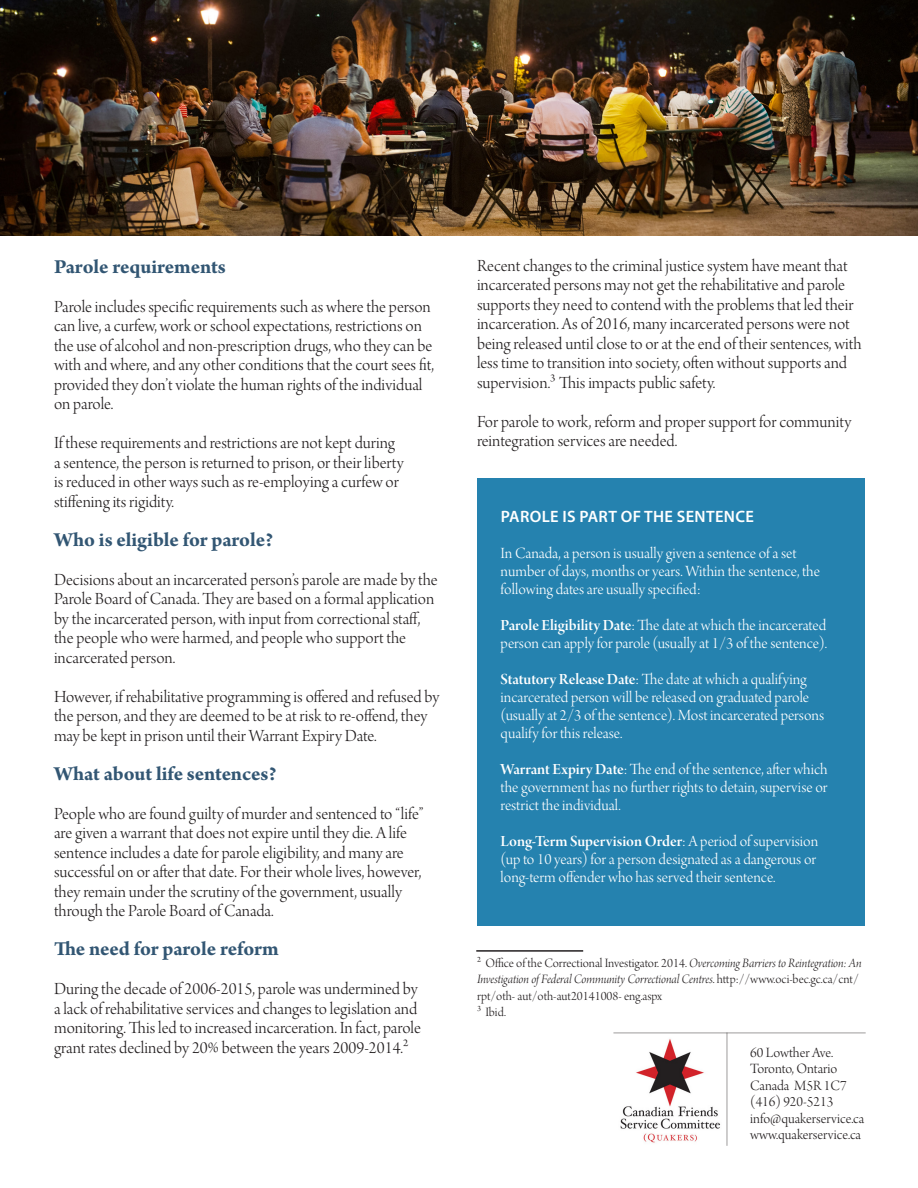
<style>
.page{position:relative;width:918px;height:1188px;background:#fff}
.page>*{position:absolute;margin:0;border:0;box-sizing:border-box;transform-origin:0 0}
.t1{font:700 21px "Arno Pro";letter-spacing:-.005em;color:#325673}
.t2{font:18px/19.5px "Arno Pro Light Display";color:#231f20}
.t3{font:16.5px/18px "Arno Pro Light Display";color:#fff}
.t4{font:600 16.5px "Myriad Pro";letter-spacing:.02em;color:#fff}
.t5{font:15px "Arno Pro Light Display";color:#231f20}
.t6{font:13.5px/16.5px "Arno Pro Light Display";color:#231f20}
.s1{font-family:"Arno Pro Smbd Display"}
.s2{font-family:"Arno Pro Light Italic Display"}
</style>
<div class="page">
<img style="left:0;top:0;width:918px;height:235px">
<hr style="left:613px;top:1033px;width:253px;height:1px;background:#231f20">
<hr style="left:727px;top:1033px;width:1px;height:113px;background:#231f20">
<hr style="left:476px;top:950px;width:107px;height:2px;background:#231f20">
<div style="left:477px;top:478px;width:388px;height:448px;background:#2582af"></div>
<img style="left:620px;top:1039px;width:101px;height:104px">
<p class="t1" style="left:54px;top:254px;width:174px">Parole requirements</p>
<p class="t2" style="left:54px;top:298px;width:382px">Parole includes specific requirements such as where the person can live, a curfew, work or school expectations, restrictions on the use of alcohol and non-prescription drugs, who they can be with and where, and any other conditions that the court sees fit, provided they don’t violate the human rights of the individual on parole.</p>
<p class="t2" style="left:54px;top:434px;width:351px">If these requirements and restrictions are not kept during a sentence, the person is returned to prison, or their liberty is reduced in other ways such as re-employing a curfew or stiffening its rigidity.</p>
<p class="t1" style="left:54px;top:527px;width:221px">Who is eligible for parole?</p>
<p class="t2" style="left:54px;top:571px;width:385px">Decisions about an incarcerated person’s parole are made by the Parole Board of Canada. They are based on a formal application by the incarcerated person, with input from correctional staff, the people who were harmed, and people who support the incarcerated person.</p>
<p class="t2" style="left:54px;top:688px;width:387px">However, if rehabilitative programming is offered and refused by the person, and they are deemed to be at risk to re-offend, they may be kept in prison until their Warrant Expiry Date.</p>
<p class="t1" style="left:54px;top:761px;width:224px">What about life sentences?</p>
<p class="t2" style="left:54px;top:805px;width:371px">People who are found guilty of murder and sentenced to “life” are given a warrant that does not expire until they die. A life sentence includes a date for parole eligibility, and many are successful on or after that date. For their whole lives, however, they remain under the scrutiny of the government, usually through the Parole Board of Canada.</p>
<p class="t1" style="left:54px;top:937px;width:226px">The need for parole reform</p>
<p class="t2" style="left:54px;top:980px;width:368px">During the decade of 2006-2015, parole was undermined by a lack of rehabilitative services and changes to legislation and monitoring. This led to increased incarceration. In fact, parole grant rates declined by 20% between the years 2009-2014.²</p>
<p class="t2" style="left:477px;top:257px;width:386px">Recent changes to the criminal justice system have meant that incarcerated persons may not get the rehabilitative and parole supports they need to contend with the problems that led their incarceration. As of 2016, many incarcerated persons were not being released until close to or at the end of their sentences, with less time to transition into society, often without supports and supervision.³ This impacts public safety.</p>
<p class="t2" style="left:477px;top:413px;width:376px">For parole to work, reform and proper support for community reintegration services are needed.</p>
<p class="t4" style="left:501px;top:506px;width:255px">PAROLE IS PART OF THE SENTENCE</p>
<p class="t3" style="left:501px;top:545px;width:321px">In Canada, a person is usually given a sentence of a set number of days, months or years. Within the sentence, the following dates are usually specified:</p>
<p class="t3" style="left:501px;top:617px;width:328px"><span class="s1">Parole Eligibility Date</span>: The date at which the incarcerated person can apply for parole (usually at 1/3 of the sentence).</p>
<p class="t3" style="left:501px;top:671px;width:325px"><span class="s1">Statutory Release Date</span>: The date at which a qualifying incarcerated person will be released on graduated parole (usually at 2/3 of the sentence). Most incarcerated persons qualify for this release.</p>
<p class="t3" style="left:501px;top:761px;width:329px;text-align:justify"><span class="s1">Warrant Expiry Date</span>: The end of the sentence, after which the government has no further rights to detain, supervise or restrict the individual.</p>
<p class="t3" style="left:501px;top:833px;width:319px"><span class="s1">Long-Term Supervision Order</span>: A period of supervision (up to 10 years) for a person designated as a dangerous or long-term offender who has served their sentence.</p>
<p class="t6" style="left:477px;top:955px;width:386px">² Office of the Correctional Investigator. 2014. <span class="s2">Overcoming Barriers to Reintegration: An<br>Investigation of Federal Community Correctional Centres</span>. http://www.oci-bec.gc.ca/cnt/ rpt/oth- aut/oth-aut20141008- eng.aspx</p>
<p class="t6" style="left:477px;top:1005px;width:30px">³ Ibid.</p>
<p class="t5" style="left:750px;top:1044px;width:84px">60 Lowther Ave.</p>
<p class="t5" style="left:750px;top:1061px;width:89px">Toronto, Ontario</p>
<p class="t5" style="left:750px;top:1077px;width:98px">Canada M5R 1C7</p>
<p class="t5" style="left:750px;top:1094px;width:85px">(416) 920-5213</p>
<p class="t5" style="left:750px;top:1110px;width:116px">info@quakerservice.ca</p>
<p class="t5" style="left:750px;top:1127px;width:112px">www.quakerservice.ca</p>
</div>
